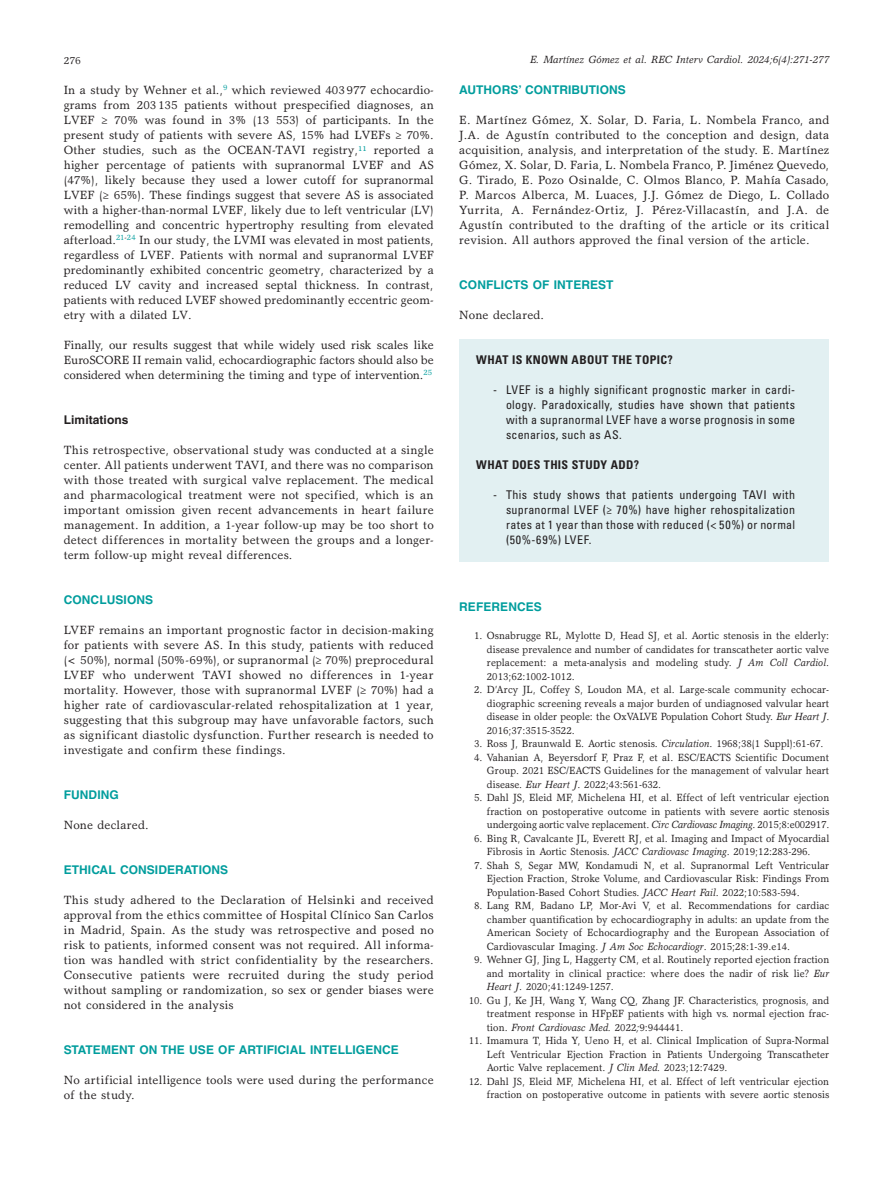
<style>
.page{position:relative;width:893px;height:1191px;background:#fff}
.page>*{position:absolute;margin:0;border:0;box-sizing:border-box;transform-origin:0 0}
.t1{font:12px/15px "Garth Graphic Std";letter-spacing:.01em;color:#231f20;text-align:justify}
.t2{font:condensed 12px/15px "Univers LT Std";letter-spacing:.02em;color:#231f20;text-align:justify}
.t3{font:700 12px "Helvetica LT Std";letter-spacing:.005em;color:#009d9d}
.t4{font:700 condensed 12px "Univers LT Std";letter-spacing:.03em;color:#231f20}
.t5{font:700 12px "Helvetica LT Std";letter-spacing:.005em;color:#231f20}
.t6{font:10.5px/13.5px "Garth Graphic Std";letter-spacing:.005em;color:#231f20;text-align:justify;scale:.95 1}
.t7{font:italic 10.5px "Garth Graphic Std";letter-spacing:.005em;color:#231f20}
.t8{font:10.5px "Garth Graphic Std";letter-spacing:.005em;color:#231f20}
.s1{color:#009d9d}
.s2{font-style:italic}
</style>
<div class="page">
<div style="left:459px;top:339px;width:370px;height:222px;background:#e2f0f2"></div>
<p class="t8" style="left:64px;top:54px;width:19px">276</p>
<p class="t7" style="left:530px;top:53px;width:301px">E. Martínez Gómez et al. REC Interv Cardiol. 2024;6(4):271-277</p>
<p class="t1" style="left:64px;top:82px;width:372px">In a study by Wehner et al.,<sup>9</sup> which reviewed 403 977 echocardio&shy;grams from 203 135 patients without prespecified diagnoses, an LVEF ≥ 70% was found in 3% (13 553) of participants. In the present study of patients with severe AS, 15% had LVEFs ≥ 70%.<br>Other studies, such as the OCEAN-TAVI registry,<span class="s1">¹¹</span> reported a higher percentage of patients with supranormal LVEF and AS (47%), likely because they used a lower cutoff for supranormal LVEF (≥ 65%). These findings suggest that severe AS is associated with a higher-than-normal LVEF, likely due to left ventricular (LV) remodelling and concentric hypertrophy resulting from elevated afterload.<sup>21</sup><sup>-</sup><sup>24</sup> In our study, the LVMI was elevated in most patients, regardless of LVEF. Patients with normal and supranormal LVEF predominantly exhibited concentric geometry, characterized by a reduced LV cavity and increased septal thickness. In contrast, patients with reduced LVEF showed predominantly eccentric geom&shy;etry with a dilated LV.</p>
<p class="t1" style="left:64px;top:337px;width:371px">Finally, our results suggest that while widely used risk scales like EuroSCORE II remain valid, echocardiographic factors should also be considered when determining the timing and type of intervention.<sup>25</sup></p>
<p class="t5" style="left:64px;top:412px;width:66px">Limitations</p>
<p class="t1" style="left:64px;top:442px;width:371px">This retrospective, observational study was conducted at a single center. All patients underwent TAVI, and there was no comparison with those treated with surgical valve replacement. The medical and pharmacological treatment were not specified, which is an important omission given recent advancements in heart failure management. In addition, a 1-year follow-up may be too short to detect differences in mortality between the groups and a longer&shy;term follow-up might reveal differences.</p>
<p class="t3" style="left:64px;top:592px;width:91px">CONCLUSIONS</p>
<p class="t1" style="left:64px;top:622px;width:371px">LVEF remains an important prognostic factor in decision-making for patients with severe AS. In this study, patients with reduced (&lt; 50%), normal (50%-69%), or supranormal (≥ 70%) preprocedural LVEF who underwent TAVI showed no differences in 1-year mortality. However, those with supranormal LVEF (≥ 70%) had a higher rate of cardiovascular-related rehospitalization at 1 year, suggesting that this subgroup may have unfavorable factors, such as significant diastolic dysfunction. Further research is needed to investigate and confirm these findings.</p>
<p class="t3" style="left:64px;top:787px;width:57px">FUNDING</p>
<p class="t1" style="left:64px;top:817px;width:86px">None declared.</p>
<p class="t3" style="left:64px;top:862px;width:166px">ETHICAL CONSIDERATIONS</p>
<p class="t1" style="left:64px;top:892px;width:371px">This study adhered to the Declaration of Helsinki and received approval from the ethics committee of Hospital Clínico San Carlos in Madrid, Spain. As the study was retrospective and posed no risk to patients, informed consent was not required. All informa&shy;tion was handled with strict confidentiality by the researchers.<br>Consecutive patients were recruited during the study period without sampling or randomization, so sex or gender biases were not considered in the analysis</p>
<p class="t3" style="left:64px;top:1042px;width:337px">STATEMENT ON THE USE OF ARTIFICIAL INTELLIGENCE</p>
<p class="t1" style="left:64px;top:1072px;width:371px">No artificial intelligence tools were used during the performance of the study.</p>
<p class="t3" style="left:459px;top:82px;width:168px">AUTHORS’ CONTRIBUTIONS</p>
<p class="t1" style="left:459px;top:112px;width:371px">E. Martínez Gómez, X. Solar, D. Faria, L. Nombela Franco, and J.A. de Agustín contributed to the conception and design, data acquisition, analysis, and interpretation of the study. E. Martínez Gómez, X. Solar, D. Faria, L. Nombela Franco, P. Jiménez Quevedo, G. Tirado, E. Pozo Osinalde, C. Olmos Blanco, P. Mahía Casado, P. Marcos Alberca, M. Luaces, J.J. Gómez de Diego, L. Collado Yurrita, A. Fernández-Ortiz, J. Pérez-Villacastín, and J.A. de Agustín contributed to the drafting of the article or its critical revision. All authors approved the final version of the article.</p>
<p class="t3" style="left:459px;top:277px;width:156px">CONFLICTS OF INTEREST</p>
<p class="t1" style="left:459px;top:307px;width:86px">None declared.</p>
<p class="t4" style="left:476px;top:353px;width:198px">WHAT IS KNOWN ABOUT THE TOPIC?</p>
<p class="t2" style="left:506px;top:382px;width:291px;text-indent:-13px">- LVEF is a highly significant prognostic marker in cardi&shy;ology. Paradoxically, studies have shown that patients with a supranormal LVEF have a worse prognosis in some scenarios, such as AS.</p>
<p class="t4" style="left:476px;top:458px;width:164px">WHAT DOES THIS STUDY ADD?</p>
<p class="t2" style="left:506px;top:487px;width:291px;text-indent:-13px">- This study shows that patients undergoing TAVI with supranormal LVEF (≥ 70%) have higher rehospitalization rates at 1 year than those with reduced (&lt; 50%) or normal (50%-69%) LVEF.</p>
<p class="t3" style="left:459px;top:599px;width:84px">REFERENCES</p>
<p class="t6" style="left:487px;top:628px;width:362px;text-indent:-13px">1. Osnabrugge RL, Mylotte D, Head SJ, et al. Aortic stenosis in the elderly: disease prevalence and number of candidates for transcatheter aortic valve replacement: a meta-analysis and modeling study. <span class="s2">J Am Coll Cardiol</span>.<br>2013;62:1002-1012.</p>
<p class="t6" style="left:487px;top:682px;width:362px;text-indent:-13px">2. D’Arcy JL, Coffey S, Loudon MA, et al. Large-scale community echocar&shy;diographic screening reveals a major burden of undiagnosed valvular heart disease in older people: the OxVALVE Population Cohort Study. <span class="s2">Eur Heart J</span>.<br>2016;37:3515-3522.</p>
<p class="t6" style="left:474px;top:736px;width:369px">3. Ross J, Braunwald E. Aortic stenosis. <span class="s2">Circulation</span>. 1968;38(1 Suppl):61-67.</p>
<p class="t6" style="left:487px;top:750px;width:362px;text-indent:-13px">4. Vahanian A, Beyersdorf F, Praz F, et al. ESC/EACTS Scientific Document Group. 2021 ESC/EACTS Guidelines for the management of valvular heart disease. <span class="s2">Eur Heart J</span>. 2022;43:561-632.</p>
<p class="t6" style="left:487px;top:790px;width:362px;text-indent:-13px">5. Dahl JS, Eleid MF, Michelena HI, et al. Effect of left ventricular ejection fraction on postoperative outcome in patients with severe aortic stenosis undergoing aortic valve replacement. <span class="s2">Circ Cardiovasc Imaging</span>. 2015;8:e002917.</p>
<p class="t6" style="left:474px;top:831px;width:375px;text-align:center">6. Bing R, Cavalcante JL, Everett RJ, et al. Imaging and Impact of Myocardial<br>Fibrosis in Aortic Stenosis. <span class="s2">JACC Cardiovasc Imaging</span>. 2019;12:283-296.</p>
<p class="t6" style="left:487px;top:858px;width:362px;text-indent:-13px">7. Shah S, Segar MW, Kondamudi N, et al. Supranormal Left Ventricular Ejection Fraction, Stroke Volume, and Cardiovascular Risk: Findings From Population-Based Cohort Studies. <span class="s2">JACC Heart Fail</span>. 2022;10:583-594.</p>
<p class="t6" style="left:487px;top:898px;width:362px;text-indent:-13px">8. Lang RM, Badano LP, Mor-Avi V, et al. Recommendations for cardiac chamber quantification by echocardiography in adults: an update from the American Society of Echocardiography and the European Association of Cardiovascular Imaging. <span class="s2">J Am Soc Echocardiogr</span>. 2015;28:1-39.e14.</p>
<p class="t6" style="left:487px;top:952px;width:362px;text-indent:-13px">9. Wehner GJ, Jing L, Haggerty CM, et al. Routinely reported ejection fraction and mortality in clinical practice: where does the nadir of risk lie? <span class="s2">Eur Heart J</span>. 2020;41:1249-1257.</p>
<p class="t6" style="left:487px;top:993px;width:362px;text-indent:-18px">10. Gu J, Ke JH, Wang Y, Wang CQ, Zhang JF. Characteristics, prognosis, and treatment response in HFpEF patients with high vs. normal ejection frac&shy;tion. <span class="s2">Front Cardiovasc Med.</span> 2022<span class="s2">;</span>9:944441.</p>
<p class="t6" style="left:487px;top:1033px;width:362px;text-indent:-18px">11. Imamura T, Hida Y, Ueno H, et al. Clinical Implication of Supra-Normal Left Ventricular Ejection Fraction in Patients Undergoing Transcatheter Aortic Valve replacement. <span class="s2">J Clin Med.</span> 2023;12:7429.</p>
<p class="t6" style="left:469px;top:1074px;width:381px;text-align:right">12. Dahl JS, Eleid MF, Michelena HI, et al. Effect of left ventricular ejection fraction on postoperative outcome in patients with severe aortic stenosis</p>
</div>
